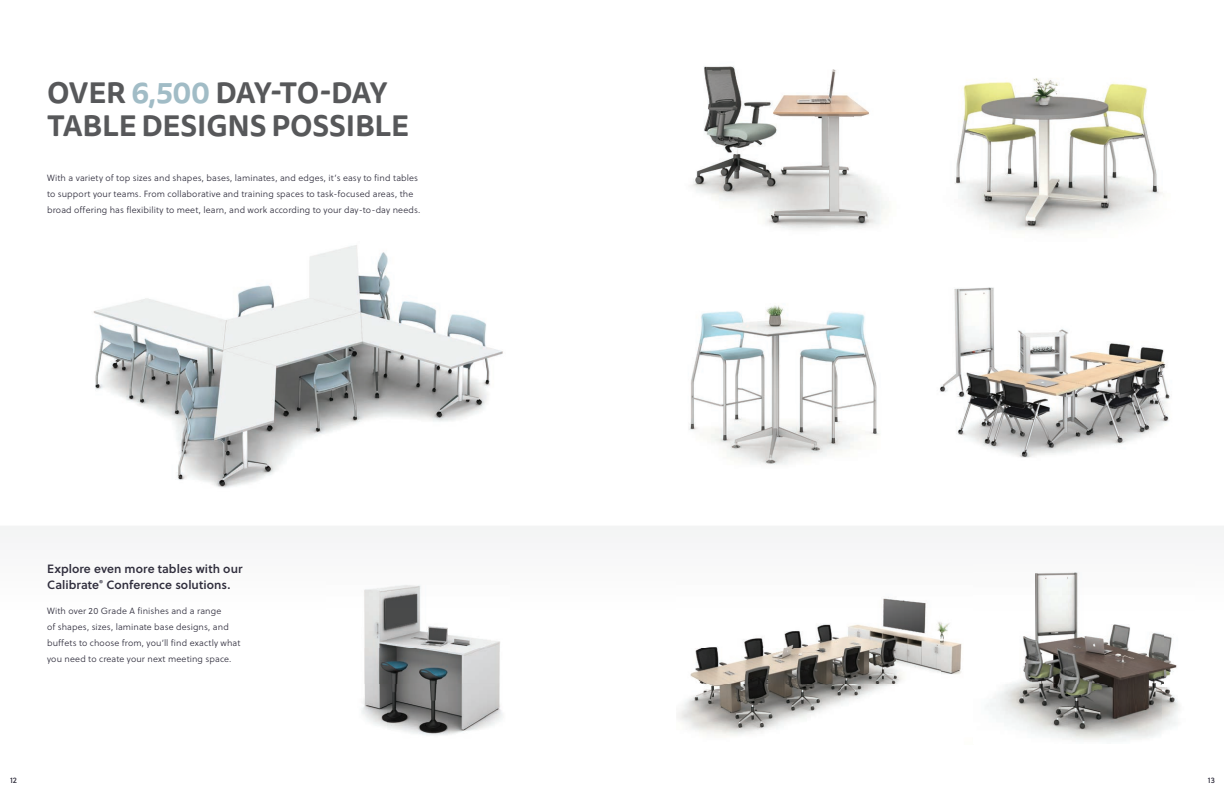
<style>
.page{position:relative;width:1224px;height:792px;background:#fff}
.page>*{position:absolute;margin:0;border:0;box-sizing:border-box;transform-origin:0 0}
.t1{font:700 29px/33px "Tisa Sans Pro";letter-spacing:-.01em;color:#57585a}
.t2{font:12px/16px "Soleil Sb";letter-spacing:.005em;color:#302e3d}
.t3{font:9px/16px "Soleil Lt";letter-spacing:.01em;color:#302e3d}
.t4{font:8px "Soleil Bk";color:#302e3d}
.s1{color:#a1bcc6}
</style>
<div class="page">
<div style="left:0;top:526px;width:1224px;height:11px;background:#f4f5f5"></div>
<img style="left:361px;top:585px;width:142px;height:150px">
<img style="left:677px;top:597px;width:285px;height:139px">
<img style="left:986px;top:572px;width:194px;height:169px">
<img style="left:93px;top:245px;width:410px;height:243px">
<img style="left:691px;top:66px;width:194px;height:163px">
<img style="left:954px;top:78px;width:209px;height:153px">
<img style="left:940px;top:287px;width:230px;height:171px">
<img style="left:689px;top:305px;width:190px;height:160px">
<h1 class="t1" style="left:47px;top:76px;width:364px">OVER <span class="s1">6,500</span> DAY-TO-DAY<br>TABLE DESIGNS POSSIBLE</h1>
<p class="t3" style="left:47px;top:170px;width:375px">With a variety of top sizes and shapes, bases, laminates, and edges, it’s easy to find tables to support your teams. From collaborative and training spaces to task-focused areas, the broad offering has flexibility to meet, learn, and work according to your day-to-day needs.</p>
<h2 class="t2" style="left:47px;top:561px;width:197px">Explore even more tables with our<br>Calibrate<sup>®</sup> Conference solutions.</h2>
<p class="t3" style="left:47px;top:603px;width:195px">With over 20 Grade A finishes and a range<br>of shapes, sizes, laminate base designs, and buffets to choose from, you’ll find exactly what you need to create your next meeting space.</p>
<p class="t4" style="left:10px;top:774px;width:8px">12</p>
<p class="t4" style="left:1208px;top:774px;width:9px">13</p>
</div>
